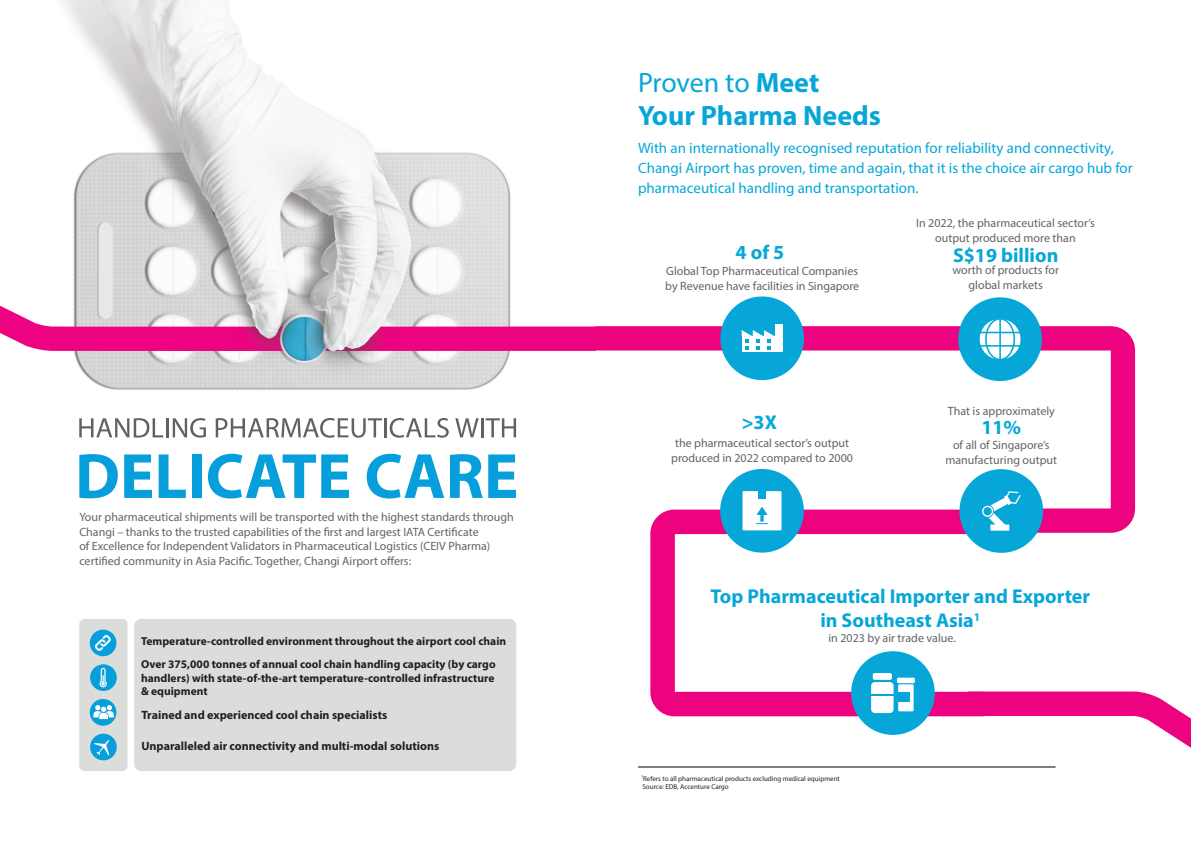
<style>
.page{position:relative;width:1191px;height:842px;background:#fff}
.page>*{position:absolute;margin:0;border:0;box-sizing:border-box;transform-origin:0 0}
.t1{font:700 28px "Myriad Pro";color:#06a7d8}
.t2{font:28px "Myriad Pro";letter-spacing:-.01em;color:#06a7d8}
.t3{font:700 20px "Myriad Pro";color:#06a7d8}
.t4{font:15px "Myriad Pro";color:#06a7d8}
.t5{font:12px/14.4px "Myriad Pro";color:#636366}
.t6{font:700 12px "Myriad Pro";color:#231f20}
.t7{font:700 11.5px/13.8px "Myriad Pro";color:#231f20}
.t8{font:7px "Myriad Pro";color:#231f20}
.s1{font-weight:700}
</style>
<div class="page">
<svg style="left:79px;top:418px;width:127px;height:20px"></svg>
<svg style="left:216px;top:418px;width:233px;height:20px"></svg>
<svg style="left:455px;top:418px;width:61px;height:19px"></svg>
<svg style="left:79px;top:454px;width:39px;height:44px"></svg>
<svg style="left:124px;top:454px;width:28px;height:44px"></svg>
<svg style="left:159px;top:454px;width:27px;height:44px"></svg>
<div style="left:192px;top:454px;width:9px;height:44px;background:#069edb"></div>
<svg style="left:208px;top:454px;width:141px;height:45px"></svg>
<svg style="left:367px;top:454px;width:77px;height:45px"></svg>
<svg style="left:450px;top:454px;width:66px;height:44px"></svg>
<img style="left:0;top:0;width:571px;height:390px">
<div style="left:134px;top:619px;width:382px;height:152px;background:#dbdddb;border-radius:7px"></div>
<div style="left:79px;top:619px;width:48px;height:152px;background:#dbdddb;border-radius:5px"></div>
<div style="left:90px;top:664px;width:27px;height:27px;background:#069edb;border-radius:50%"></div>
<div style="left:90px;top:630px;width:26px;height:26px;background:#069edb;border-radius:50%"></div>
<svg style="left:99px;top:668px;width:8px;height:19px"></svg>
<svg style="left:95px;top:635px;width:16px;height:16px"></svg>
<div style="left:90px;top:734px;width:27px;height:26px;background:#069edb;border-radius:50%"></div>
<svg style="left:94px;top:740px;width:16px;height:16px"></svg>
<div style="left:90px;top:699px;width:26px;height:27px;background:#069edb;border-radius:50%"></div>
<svg style="left:93px;top:705px;width:21px;height:15px"></svg>
<svg style="left:650px;top:545px;width:376px;height:183px"></svg>
<svg style="left:571px;top:315px;width:565px;height:230px"></svg>
<svg style="left:943px;top:679px;width:248px;height:89px"></svg>
<div style="left:958px;top:297px;width:84px;height:84px;background:#06a7d8;border-radius:50%"></div>
<svg style="left:979px;top:320px;width:41px;height:39px"></svg>
<div style="left:851px;top:651px;width:83px;height:84px;background:#06a7d8;border-radius:50%"></div>
<div style="left:871px;top:682px;width:22px;height:31px;background:#fff;border-radius:4px"></div>
<div style="left:872px;top:673px;width:20px;height:7px;background:#fff;border-radius:2px"></div>
<hr style="left:871px;top:694px;width:22px;height:2px;background:#06a7d8">
<div style="left:898px;top:684px;width:15px;height:27px;background:#fff"></div>
<div style="left:897px;top:678px;width:17px;height:5px;background:#fff"></div>
<div style="left:897px;top:692px;width:12px;height:10px;background:#06a7d8"></div>
<div style="left:720px;top:469px;width:84px;height:84px;background:#06a7d8;border-radius:50%"></div>
<div style="left:742px;top:491px;width:39px;height:39px;background:#fff"></div>
<div style="left:758px;top:491px;width:7px;height:8px;background:#06a7d8"></div>
<svg style="left:756px;top:507px;width:12px;height:17px"></svg>
<div style="left:720px;top:296px;width:84px;height:84px;background:#06a7d8;border-radius:50%"></div>
<div style="left:741px;top:336px;width:41px;height:16px;background:#fff"></div>
<div style="left:775px;top:325px;width:7px;height:13px;background:#fff"></div>
<svg style="left:741px;top:330px;width:33px;height:20px"></svg>
<hr style="left:638px;top:767px;width:417px;height:1px;background:#000001">
<div style="left:959px;top:469px;width:84px;height:84px;background:#06a7d8;border-radius:50%"></div>
<svg style="left:982px;top:491px;width:38px;height:40px"></svg>
<p class="t5" style="left:79px;top:510px;width:436px">Your pharmaceutical shipments will be transported with the highest standards through Changi – thanks to the trusted capabilities of the first and largest IATA Certificate<br>of Excellence for Independent Validators in Pharmaceutical Logistics (CEIV Pharma) certified community in Asia Pacific. Together, Changi Airport offers:</p>
<p class="t7" style="left:141px;top:634px;width:367px">Temperature-controlled environment throughout the airport cool chain</p>
<p class="t7" style="left:141px;top:657px;width:356px">Over 375,000 tonnes of annual cool chain handling capacity (by cargo handlers) with state-of-the-art temperature-controlled infrastructure</p>
<p class="t7" style="left:141px;top:684px;width:68px">&amp; equipment</p>
<p class="t6" style="left:141px;top:707px;width:247px">Trained and experienced cool chain specialists</p>
<p class="t6" style="left:141px;top:738px;width:299px">Unparalleled air connectivity and multi-modal solutions</p>
<p class="t2" style="left:638px;top:65px;width:183px">Proven to <span class="s1">Meet</span></p>
<p class="t1" style="left:638px;top:98px;width:244px">Your Pharma Needs</p>
<p class="t4" style="left:638px;top:139px;width:477px">With an internationally recognised reputation for reliability and connectivity,</p>
<p class="t4" style="left:638px;top:159px;width:496px">Changi Airport has proven, time and again, that it is the choice air cargo hub for</p>
<p class="t4" style="left:638px;top:179px;width:282px">pharmaceutical handling and transportation.</p>
<p class="t3" style="left:735px;top:239px;width:50px">4 of 5</p>
<p class="t5" style="left:665px;top:264px;width:195px">Global Top Pharmaceutical Companies by Revenue have facilities in Singapore</p>
<p class="t3" style="left:741px;top:409px;width:37px">&gt;3X</p>
<p class="t5" style="left:671px;top:436px;width:183px;text-align:center">the pharmaceutical sector’s output produced in 2022 compared to 2000</p>
<p class="t5" style="left:916px;top:216px;width:180px">In 2022, the pharmaceutical sector’s</p>
<p class="t5" style="left:935px;top:230px;width:142px">output produced more than</p>
<p class="t3" style="left:953px;top:242px;width:107px">S$19 billion</p>
<p class="t5" style="left:952px;top:263px;width:108px">worth of products for</p>
<p class="t5" style="left:968px;top:277px;width:76px">global markets</p>
<p class="t5" style="left:947px;top:403px;width:109px">That is approximately</p>
<p class="t3" style="left:981px;top:415px;width:41px">11%</p>
<p class="t5" style="left:953px;top:438px;width:98px">of all of Singapore’s</p>
<p class="t5" style="left:945px;top:452px;width:113px">manufacturing output</p>
<p class="t3" style="left:710px;top:583px;width:381px">Top Pharmaceutical Importer and Exporter</p>
<p class="t3" style="left:820px;top:607px;width:161px">in Southeast Asia<sup>1</sup></p>
<p class="t5" style="left:828px;top:631px;width:129px">in 2023 by air trade value.</p>
<p class="t8" style="left:641px;top:774px;width:200px"><sup>1</sup>Refers to all pharmaceutical products excluding medical equipment</p>
<p class="t8" style="left:642px;top:782px;width:88px">Source: EDB, Accenture Cargo</p>
</div>
